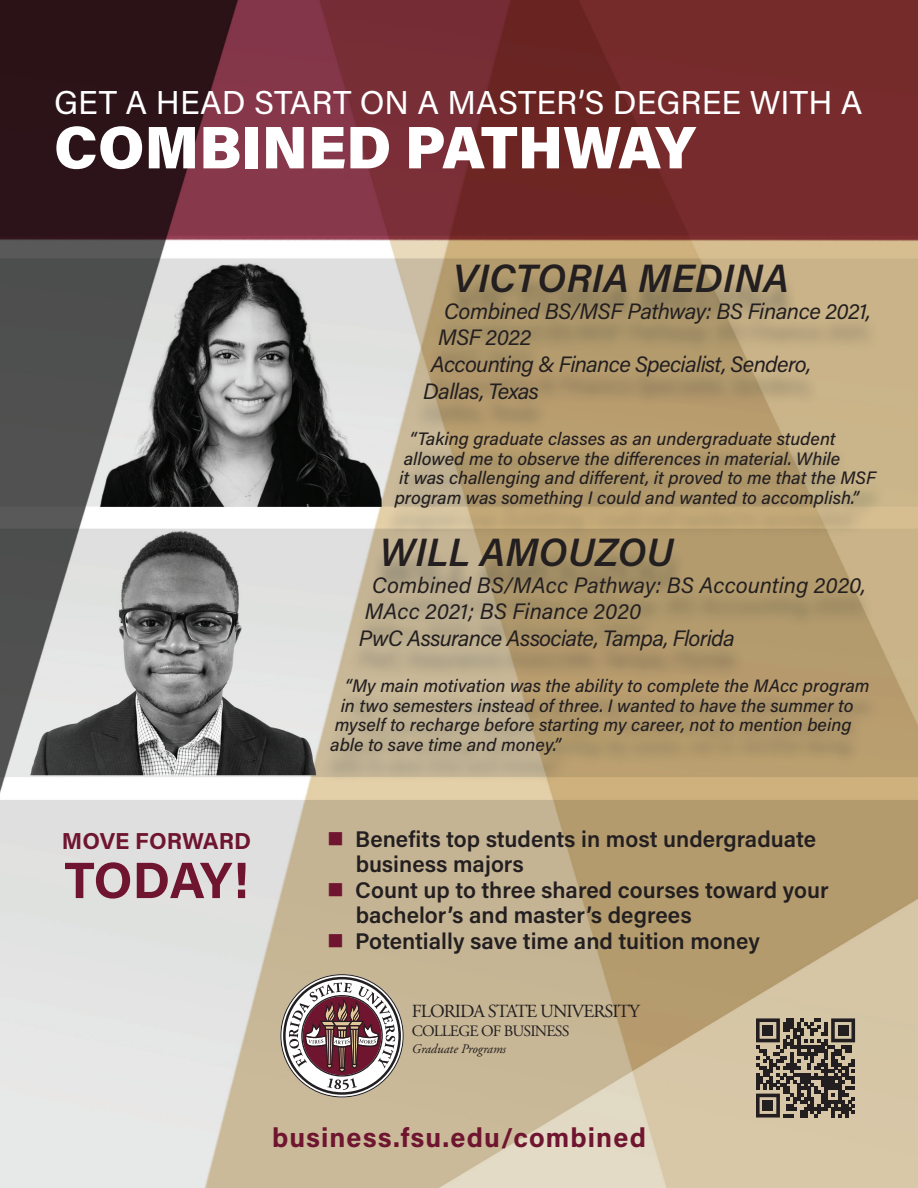
<style>
.page{position:relative;width:918px;height:1188px;background:#fff}
.page>*{position:absolute;margin:0;border:0;box-sizing:border-box;transform-origin:0 0}
.t1{font:900 60px "Acumin Pro";color:#fff}
.t2{font:700 51.15px "Acumin Pro";letter-spacing:-.015em;color:#6f1530}
.t3{font:italic 600 39.45px "Acumin Pro";letter-spacing:.005em;color:#231f20}
.t4{font:33px "Acumin Pro";color:#fff}
.t5{font:700 27px "Acumin Pro";letter-spacing:.04em;color:#6f1530}
.t6{font:700 23.1px "Acumin Pro";color:#6f1530}
.t7{font:600 22.65px/25.5px "Acumin Pro";color:#231f20}
.t8{font:italic 22.2px/26.7px "Acumin Pro";color:#231f20}
.t9{font:italic 22.2px "Acumin Pro";letter-spacing:-.02em;color:#231f20}
.t10{font:18.45px "Adobe Garamond Pro";letter-spacing:-.05em;color:#231f20}
.t11{font:italic 500 18px "Acumin Pro";color:#231f20}
.t12{font:15.9px "Adobe Garamond Pro";letter-spacing:-.05em;color:#231f20}
.t13{font:italic 13.2px "Adobe Garamond Pro";color:#231f20}
.s1{color:#6f1530}
</style>
<div class="page">
<img style="left:0;top:0;width:918px;height:1188px">
<div style="left:383px;top:274px;width:504px;height:266px;background:#071822;opacity:.35"></div>
<div style="left:320px;top:547px;width:560px;height:240px;background:#071822;opacity:.35"></div>
<svg style="left:280px;top:974px;width:124px;height:123px"></svg>
<svg style="left:756px;top:1018px;width:99px;height:100px;background:#71675a"></svg>
<div style="left:763px;top:1025px;width:10px;height:11px;background:#231f20"></div>
<div style="left:838px;top:1025px;width:10px;height:11px;background:#231f20"></div>
<div style="left:763px;top:1100px;width:10px;height:11px;background:#231f20"></div>
<h3 class="t4" style="left:54px;top:80px;width:810px">GET A HEAD START ON A MASTER’S DEGREE WITH A</h3>
<h1 class="t1" style="left:54px;top:105px;width:643px">COMBINED PATHWAY</h1>
<h3 class="t3" style="left:453px;top:250px;width:337px">VICTORIA MEDINA</h3>
<p class="t9" style="left:444px;top:295px;width:428px">Combined BS/MSF Pathway: BS Finance 2021,</p>
<p class="t9" style="left:438px;top:322px;width:95px">MSF 2022</p>
<p class="t9" style="left:431px;top:349px;width:382px">Accounting &amp; Finance Specialist, Sendero,</p>
<p class="t9" style="left:423px;top:376px;width:117px">Dallas, Texas</p>
<p class="t11" style="left:410px;top:426px;width:427px">“Taking graduate classes as an undergraduate student</p>
<p class="t11" style="left:404px;top:446px;width:438px">allowed me to observe the differences in material. While</p>
<p class="t11" style="left:399px;top:465px;width:478px">it was challenging and different, it proved to me that the MSF</p>
<p class="t11" style="left:395px;top:485px;width:466px">program was something I could and wanted to accomplish.”</p>
<h3 class="t3" style="left:380px;top:524px;width:296px">WILL AMOUZOU</h3>
<p class="t8" style="left:359px;top:570px;width:508px;text-indent:14px">Combined BS/MAcc Pathway: BS Accounting 2020,<br>MAcc 2021; BS Finance 2020<br>PwC Assurance Associate, Tampa, Florida</p>
<p class="t11" style="left:345px;top:673px;width:526px">“My main motivation was the ability to complete the MAcc program</p>
<p class="t11" style="left:341px;top:693px;width:514px">in two semesters instead of three. I wanted to have the summer to</p>
<p class="t11" style="left:335px;top:712px;width:518px">myself to recharge before starting my career, not to mention being</p>
<p class="t11" style="left:330px;top:732px;width:232px">able to save time and money.”</p>
<p class="t6" style="left:62px;top:824px;width:191px">MOVE FORWARD</p>
<h2 class="t2" style="left:64px;top:844px;width:186px">TODAY!</h2>
<p class="t7" style="left:356px;top:825px;width:462px;text-indent:-29px"><span class="s1">■</span> Benefits top students in most undergraduate business majors</p>
<p class="t7" style="left:356px;top:876px;width:475px;text-indent:-29px"><span class="s1">■</span> Count up to three shared courses toward your bachelor’s and master’s degrees</p>
<p class="t7" style="left:327px;top:927px;width:434px"><span class="s1">■</span> Potentially save time and tuition money</p>
<p class="t10" style="left:412px;top:1000px;width:229px">FLORIDA STATE UNIVERSITY</p>
<p class="t12" style="left:412px;top:1021px;width:159px">COLLEGE OF BUSINESS</p>
<p class="t13" style="left:412px;top:1041px;width:96px">Graduate Programs</p>
<h3 class="t5" style="left:272px;top:1119px;width:375px">business.fsu.edu/combined</h3>
</div>
